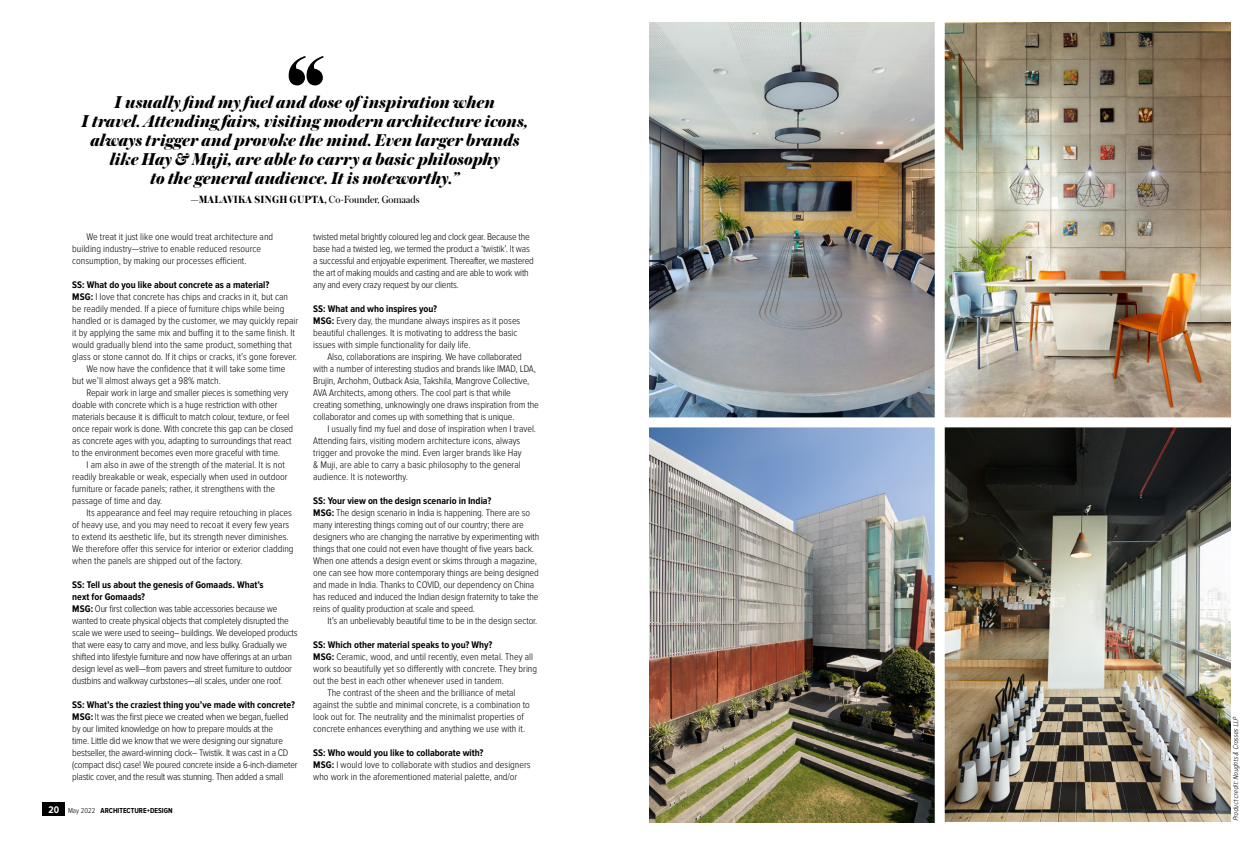
<style>
.page{position:relative;width:1253px;height:842px;background:#fff}
.page>*{position:absolute;margin:0;border:0;box-sizing:border-box;transform-origin:0 0}
.t1{font:italic 800 18px/19px "Austin";color:#000;text-align:center}
.t2{font:700 11px "Austin";letter-spacing:.015em;color:#000}
.t3{font:300 10px/12px "Proxima Nova Cond";letter-spacing:-.01em;color:#000}
.t4{font:700 10px "Proxima Nova Cond";color:#000}
.t5{font:italic 300 7.5px "Proxima Nova Cond";color:#000}
.t6{font:700 7.5px "Proxima Nova Cond";color:#000}
.s1{font-weight:400}
.s2{font-weight:700}
.s3{font-family:"Proxima Nova A Cond";font-size:10px;color:#fff}
.s4{font-weight:300}
</style>
<div class="page">
<div style="left:43px;top:803px;width:22px;height:13px;background:#000"></div>
<svg style="left:289px;top:56px;width:35px;height:29px"></svg>
<img style="left:649px;top:23px;width:286px;height:394px">
<img style="left:649px;top:427px;width:286px;height:395px">
<img style="left:945px;top:23px;width:285px;height:394px">
<img style="left:945px;top:427px;width:285px;height:395px">
<p class="t1" style="left:82px;top:91px;width:448px">I usually find my fuel and dose of inspiration when<br>I travel. Attending fairs, visiting modern architecture icons, always trigger and provoke the mind. Even larger brands like Hay &amp; Muji, are able to carry a basic philosophy<br>to the general audience. It is noteworthy.”</p>
<p class="t2" style="left:190px;top:191px;width:230px">—MALAVIKA SINGH GUPTA, <span class="s1">Co-Founder, Gomaads</span></p>
<p class="t3" style="left:72px;top:231px;width:202px;text-indent:14px">We treat it just like one would treat architecture and building industry—strive to enable reduced resource consumption, by making our processes efficient.</p>
<p class="t4" style="left:72px;top:279px;width:199px">SS: What do you like about concrete as a material?</p>
<p class="t3" style="left:72px;top:291px;width:217px"><span class="s2">MSG:</span> I love that concrete has chips and cracks in it, but can</p>
<p class="t3" style="left:72px;top:303px;width:214px">be readily mended. If a piece of furniture chips while being</p>
<p class="t3" style="left:72px;top:315px;width:227px">handled or is damaged by the customer, we may quickly repair</p>
<p class="t3" style="left:72px;top:327px;width:224px">it by applying the same mix and buffing it to the same finish. It</p>
<p class="t3" style="left:72px;top:339px;width:221px">would gradually blend into the same product, something that</p>
<p class="t3" style="left:72px;top:351px;width:226px">glass or stone cannot do. If it chips or cracks, it’s gone forever.</p>
<p class="t3" style="left:86px;top:363px;width:200px">We now have the confidence that it will take some time</p>
<p class="t3" style="left:72px;top:375px;width:150px">but we’ll almost always get a 98% match.</p>
<p class="t3" style="left:86px;top:387px;width:203px">Repair work in large and smaller pieces is something very</p>
<p class="t3" style="left:72px;top:399px;width:207px">doable with concrete which is a huge restriction with other</p>
<p class="t3" style="left:72px;top:411px;width:219px">materials because it is difficult to match colour, texture, or feel</p>
<p class="t3" style="left:72px;top:423px;width:223px">once repair work is done. With concrete this gap can be closed</p>
<p class="t3" style="left:72px;top:435px;width:221px">as concrete ages with you, adapting to surroundings that react</p>
<p class="t3" style="left:72px;top:447px;width:209px">to the environment becomes even more graceful with time.</p>
<p class="t3" style="left:86px;top:459px;width:200px">I am also in awe of the strength of the material. It is not</p>
<p class="t3" style="left:72px;top:471px;width:217px">readily breakable or weak, especially when used in outdoor</p>
<p class="t3" style="left:72px;top:483px;width:204px">furniture or facade panels; rather, it strengthens with the</p>
<p class="t3" style="left:72px;top:495px;width:92px">passage of time and day.</p>
<p class="t3" style="left:86px;top:507px;width:207px">Its appearance and feel may require retouching in places</p>
<p class="t3" style="left:72px;top:519px;width:218px">of heavy use, and you may need to recoat it every few years</p>
<p class="t3" style="left:72px;top:531px;width:218px">to extend its aesthetic life, but its strength never diminishes.</p>
<p class="t3" style="left:72px;top:543px;width:223px">We therefore offer this service for interior or exterior cladding</p>
<p class="t3" style="left:72px;top:555px;width:172px">when the panels are shipped out of the factory.</p>
<p class="t3" style="left:72px;top:579px;width:227px"><span class="s2">SS: Tell us about the genesis of Gomaads. What’s<br>next for Gomaads?<br>MSG:</span> Our first collection was table accessories because we wanted to create physical objects that completely disrupted the scale we were used to seeing– buildings. We developed products that were easy to carry and move, and less bulky. Gradually we shifted into lifestyle furniture and now have offerings at an urban design level as well—from pavers and street furniture to outdoor dustbins and walkway curbstones—all scales, under one roof.</p>
<p class="t3" style="left:72px;top:699px;width:227px"><span class="s2">SS: What’s the craziest thing you’ve made with concrete?<br>MSG:</span> It was the first piece we created when we began, fuelled by our limited knowledge on how to prepare moulds at the<br>time. Little did we know that we were designing our signature bestseller, the award-winning clock– Twistik. It was cast in a CD (compact disc) case! We poured concrete inside a 6-inch-diameter plastic cover, and the result was stunning. Then added a small</p>
<p class="t6" style="left:48px;top:806px;width:126px"><span class="s3">20</span> <span class="s4">May 2022</span> ARCHITECTURE+DESIGN</p>
<p class="t3" style="left:313px;top:231px;width:222px">twisted metal brightly coloured leg and clock gear. Because the base had a twisted leg, we termed the product a ‘twistik’. It was a successful and enjoyable experiment. Thereafter, we mastered the art of making moulds and casting and are able to work with any and every crazy request by our clients.</p>
<p class="t3" style="left:313px;top:303px;width:209px"><span class="s2">SS: What and who inspires you?<br>MSG:</span> Every day, the mundane always inspires as it poses beautiful challenges. It is motivating to address the basic issues with simple functionality for daily life.</p>
<p class="t3" style="left:313px;top:351px;width:227px;text-indent:14px">Also, collaborations are inspiring. We have collaborated with a number of interesting studios and brands like IMAD, LDA, Brujin, Archohm, Outback Asia, Takshila, Mangrove Collective, AVA Architects, among others. The cool part is that while creating something, unknowingly one draws inspiration from the collaborator and comes up with something that is unique.</p>
<p class="t3" style="left:313px;top:423px;width:224px;text-indent:14px">I usually find my fuel and dose of inspiration when I travel.<br>Attending fairs, visiting modern architecture icons, always trigger and provoke the mind. Even larger brands like Hay<br>&amp; Muji, are able to carry a basic philosophy to the general audience. It is noteworthy.</p>
<p class="t3" style="left:313px;top:495px;width:228px"><span class="s2">SS: Your view on the design scenario in India?<br>MSG:</span> The design scenario in India is happening. There are so many interesting things coming out of our country; there are designers who are changing the narrative by experimenting with things that one could not even have thought of five years back.<br>When one attends a design event or skims through a magazine, one can see how more contemporary things are being designed and made in India. Thanks to COVID, our dependency on China has reduced and induced the Indian design fraternity to take the reins of quality production at scale and speed.</p>
<p class="t3" style="left:327px;top:615px;width:212px">It’s an unbelievably beautiful time to be in the design sector.</p>
<p class="t4" style="left:313px;top:639px;width:181px">SS: Which other material speaks to you? Why?</p>
<p class="t3" style="left:313px;top:651px;width:221px"><span class="s2">MSG:</span> Ceramic, wood, and until recently, even metal. They all</p>
<p class="t3" style="left:313px;top:663px;width:225px">work so beautifully yet so differently with concrete. They bring</p>
<p class="t3" style="left:313px;top:675px;width:192px">out the best in each other whenever used in tandem.</p>
<p class="t3" style="left:327px;top:687px;width:190px">The contrast of the sheen and the brilliance of metal</p>
<p class="t3" style="left:313px;top:699px;width:218px">against the subtle and minimal concrete, is a combination to</p>
<p class="t3" style="left:313px;top:711px;width:212px">look out for. The neutrality and the minimalist properties of</p>
<p class="t3" style="left:313px;top:723px;width:213px">concrete enhances everything and anything we use with it.</p>
<p class="t3" style="left:313px;top:747px;width:219px"><span class="s2">SS: Who would you like to collaborate with?<br>MSG:</span> I would love to collaborate with studios and designers who work in the aforementioned material palette, and/or</p>
<p class="t5" style="left:1231px;top:821px;width:108px;rotate:-90deg">Productcredit:Noughts&amp;CrossesLLP</p>
</div>
